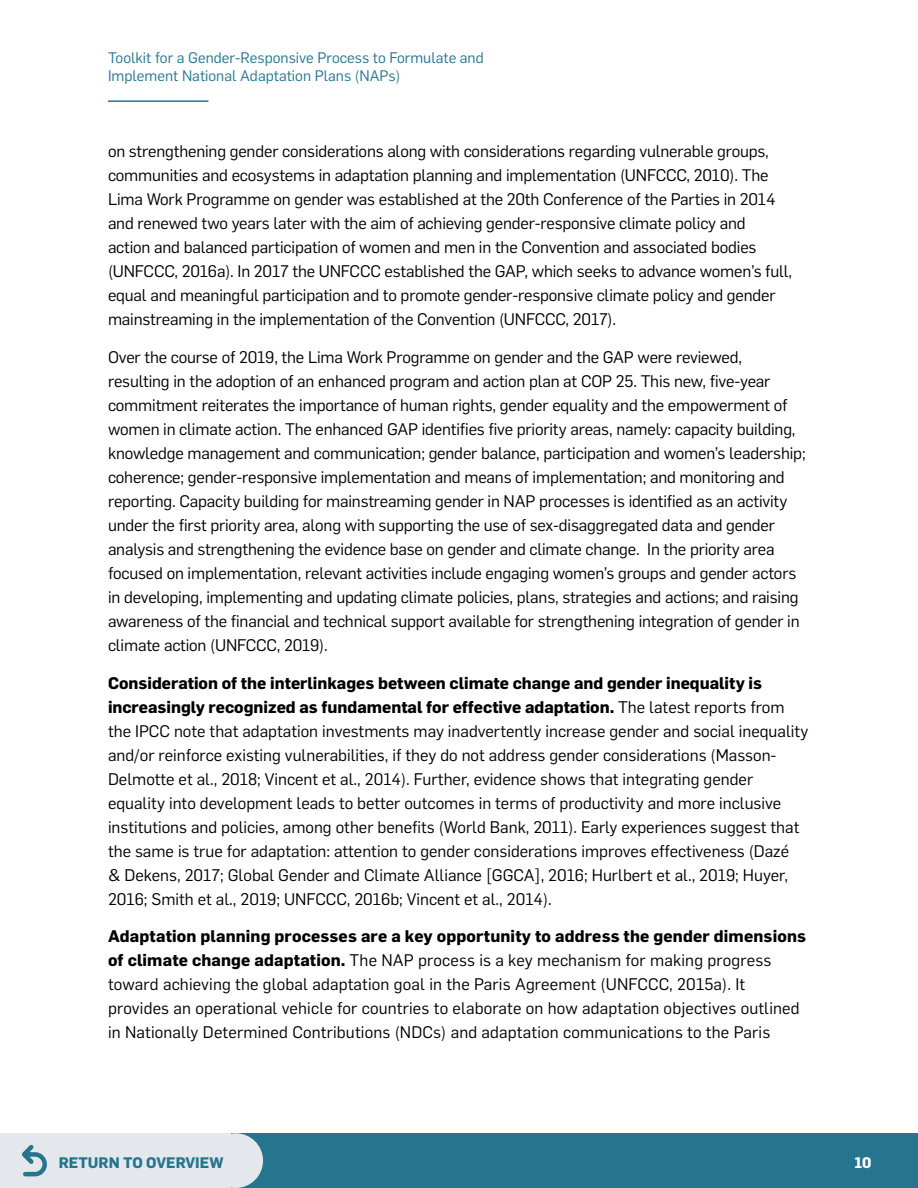
<style>
.page{position:relative;width:918px;height:1188px;background:#fff}
.page>*{position:absolute;margin:0;border:0;box-sizing:border-box;transform-origin:0 0}
.t1{font:16.5px/24px "Flama";letter-spacing:-.01em;color:#000}
.t2{font:16.5px/24px "Flama";letter-spacing:.01em;color:#000}
.t3{font:15px/18px "Flama";color:#25758e}
.t4{font:700 15px "Flama";color:#25758e}
.t5{font:700 15px "Flama";color:#fff}
.s1{font-weight:700}
</style>
<div class="page">
<div style="left:0;top:1133px;width:918px;height:55px;background:#25758e"></div>
<hr style="left:108px;top:100px;width:100px;height:2px;background:#25758e">
<div style="left:208px;top:1133px;width:55px;height:55px;background:#e4e8ec;border-radius:50%"></div>
<div style="left:0;top:1133px;width:230px;height:55px;background:#e4e8ec"></div>
<svg style="left:21px;top:1145px;width:26px;height:32px"></svg>
<p class="t3" style="left:108px;top:48px;width:377px">Toolkit for a Gender-Responsive Process to Formulate and<br>Implement National Adaptation Plans (NAPs)</p>
<p class="t1" style="left:108px;top:139px;width:686px">on strengthening gender considerations along with considerations regarding vulnerable groups, communities and ecosystems in adaptation planning and implementation (UNFCCC, 2010). The Lima Work Programme on gender was established at the 20th Conference of the Parties in 2014 and renewed two years later with the aim of achieving gender-responsive climate policy and action and balanced participation of women and men in the Convention and associated bodies (UNFCCC, 2016a). In 2017 the UNFCCC established the GAP, which seeks to advance women’s full, equal and meaningful participation and to promote gender-responsive climate policy and gender mainstreaming in the implementation of the Convention (UNFCCC, 2017).</p>
<p class="t1" style="left:108px;top:344px;width:699px">Over the course of 2019, the Lima Work Programme on gender and the GAP were reviewed, resulting in the adoption of an enhanced program and action plan at COP 25. This new, five-year commitment reiterates the importance of human rights, gender equality and the empowerment of women in climate action. The enhanced GAP identifies five priority areas, namely: capacity building, knowledge management and communication; gender balance, participation and women’s leadership; coherence; gender-responsive implementation and means of implementation; and monitoring and reporting. Capacity building for mainstreaming gender in NAP processes is identified as an activity under the first priority area, along with supporting the use of sex-disaggregated data and gender analysis and strengthening the evidence base on gender and climate change. In the priority area focused on implementation, relevant activities include engaging women’s groups and gender actors in developing, implementing and updating climate policies, plans, strategies and actions; and raising awareness of the financial and technical support available for strengthening integration of gender in climate action (UNFCCC, 2019).</p>
<p class="t1" style="left:108px;top:670px;width:702px"><span class="s1">Consideration of the interlinkages between climate change and gender inequality is increasingly recognized as fundamental for effective adaptation.</span> The latest reports from the IPCC note that adaptation investments may inadvertently increase gender and social inequality and/or reinforce existing vulnerabilities, if they do not address gender considerations (Masson-Delmotte et al., 2018; Vincent et al., 2014). Further, evidence shows that integrating gender equality into development leads to better outcomes in terms of productivity and more inclusive institutions and policies, among other benefits (World Bank, 2011). Early experiences suggest that the same is true for adaptation: attention to gender considerations improves effectiveness (Dazé<br>&amp; Dekens, 2017; Global Gender and Climate Alliance [GGCA], 2016; Hurlbert et al., 2019; Huyer, 2016; Smith et al., 2019; UNFCCC, 2016b; Vincent et al., 2014).</p>
<p class="t2" style="left:108px;top:923px;width:700px"><span class="s1">Adaptation planning processes are a key opportunity to address the gender dimensions of climate change adaptation.</span> The NAP process is a key mechanism for making progress toward achieving the global adaptation goal in the Paris Agreement (UNFCCC, 2015a). It provides an operational vehicle for countries to elaborate on how adaptation objectives outlined in Nationally Determined Contributions (NDCs) and adaptation communications to the Paris</p>
<p class="t4" style="left:59px;top:1152px;width:166px">RETURN TO OVERVIEW</p>
<p class="t5" style="left:854px;top:1152px;width:19px">10</p>
</div>
